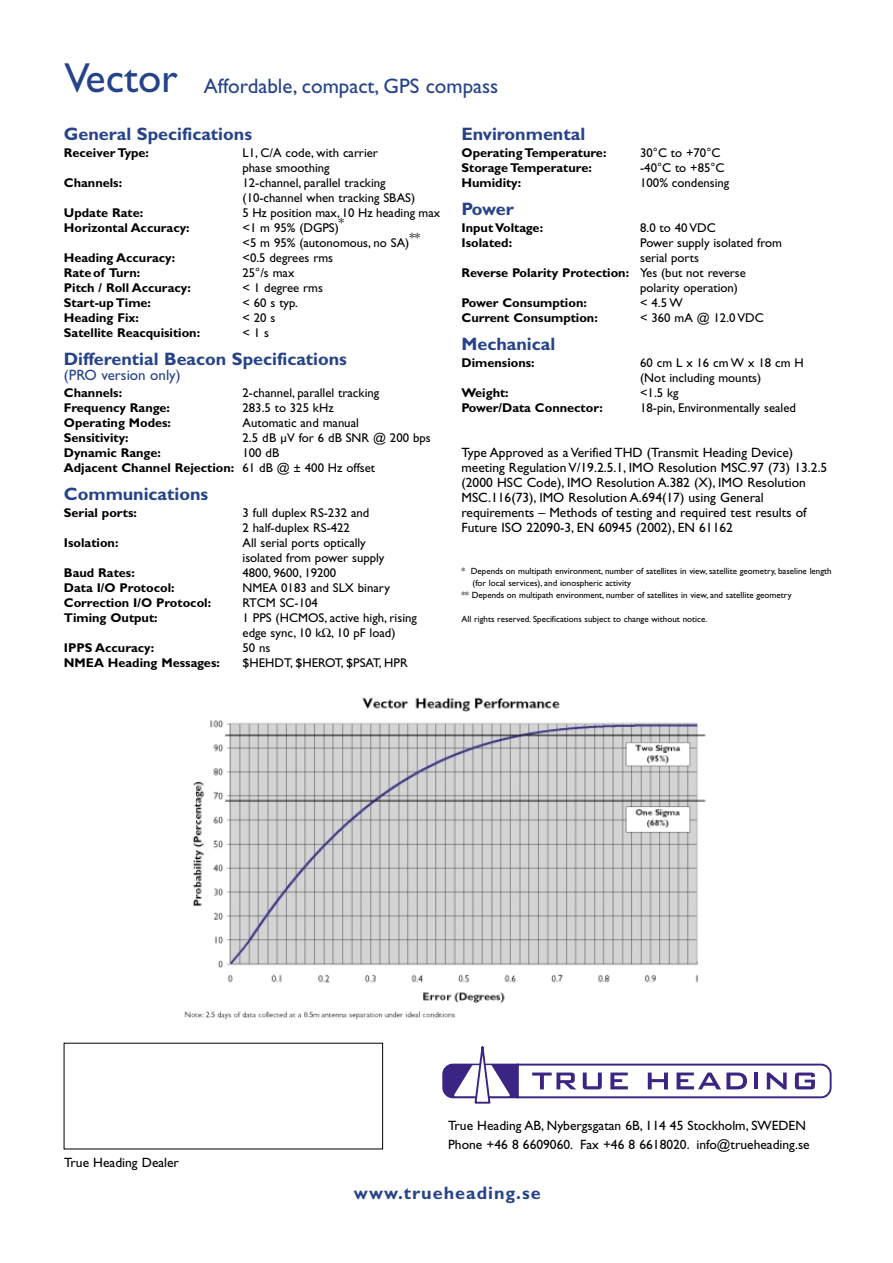
<style>
.page{position:relative;width:893px;height:1263px;background:#fff}
.page>*{position:absolute;margin:0;border:0;box-sizing:border-box;transform-origin:0 0}
.t1{font:21px "Gill Sans";color:#26438a}
.t2{font:700 18px "Gill Sans";color:#26438a}
.t3{font:700 18px "Gill Sans";letter-spacing:.055em;color:#26438a}
.t4{font:15px "Gill Sans";color:#26438a}
.t5{font:13.5px/15px "Gill Sans";color:#000}
.t6{font:12.75px/15px "Gill Sans";color:#000}
.t7{font:700 12.75px/15px "Gill Sans";color:#000}
.t8{font:9px "Gill Sans";color:#000}
.s1{font-size:42px}
.s2{font-weight:400}
</style>
<div class="page">
<img style="left:184px;top:697px;width:522px;height:323px">
<svg style="left:442px;top:1046px;width:390px;height:58px"></svg>
<h1 class="t1" style="left:64px;top:78px;width:435px"><span class="s1">Vector</span> Affordable, compact, GPS compass</h1>
<h2 class="t2" style="left:64px;top:128px;width:190px">General Specifications</h2>
<p class="t7" style="left:64px;top:147px;width:87px">Receiver Type:</p>
<p class="t6" style="left:242px;top:147px;width:137px">L1, C/A code, with carrier phase smoothing</p>
<p class="t7" style="left:64px;top:177px;width:60px">Channels:</p>
<p class="t6" style="left:242px;top:177px;width:174px">12-channel, parallel tracking (10-channel when tracking SBAS)</p>
<p class="t7" style="left:64px;top:207px;width:81px">Update Rate:</p>
<p class="t6" style="left:242px;top:207px;width:199px">5 Hz position max, 10 Hz heading max</p>
<p class="t7" style="left:64px;top:222px;width:127px">Horizontal Accuracy:</p>
<p class="t6" style="left:242px;top:222px;width:179px">&lt;1 m 95% (DGPS)*<br>&lt;5 m 95% (autonomous, no SA)**</p>
<p class="t7" style="left:64px;top:252px;width:113px">Heading Accuracy:</p>
<p class="t6" style="left:242px;top:252px;width:92px">&lt;0.5 degrees rms</p>
<p class="t7" style="left:64px;top:267px;width:78px">Rate of Turn:</p>
<p class="t6" style="left:242px;top:267px;width:53px">25°/s max</p>
<p class="t7" style="left:64px;top:282px;width:128px">Pitch / Roll Accuracy:</p>
<p class="t6" style="left:242px;top:282px;width:82px">&lt; 1 degree rms</p>
<p class="t7" style="left:64px;top:297px;width:89px">Start-up Time:</p>
<p class="t6" style="left:242px;top:297px;width:57px">&lt; 60 s typ.</p>
<p class="t7" style="left:64px;top:312px;width:77px">Heading Fix:</p>
<p class="t6" style="left:242px;top:312px;width:34px">&lt; 20 s</p>
<p class="t7" style="left:64px;top:327px;width:138px">Satellite Reacquisition:</p>
<p class="t6" style="left:242px;top:327px;width:28px">&lt; 1 s</p>
<h2 class="t2" style="left:64px;top:353px;width:284px">Differential Beacon Specifications</h2>
<p class="t4" style="left:64px;top:370px;width:118px">(PRO version only)</p>
<p class="t7" style="left:64px;top:387px;width:60px">Channels:</p>
<p class="t6" style="left:242px;top:387px;width:138px">2-channel, parallel tracking</p>
<p class="t7" style="left:64px;top:402px;width:108px">Frequency Range:</p>
<p class="t6" style="left:242px;top:402px;width:93px">283.5 to 325 kHz</p>
<p class="t7" style="left:64px;top:417px;width:109px">Operating Modes:</p>
<p class="t6" style="left:242px;top:417px;width:118px">Automatic and manual</p>
<p class="t7" style="left:64px;top:432px;width:66px">Sensitivity:</p>
<p class="t6" style="left:242px;top:432px;width:190px">2.5 dB µV for 6 dB SNR @ 200 bps</p>
<p class="t7" style="left:64px;top:447px;width:98px">Dynamic Range:</p>
<p class="t7" style="left:64px;top:447px;width:313px;text-indent:179px"><span class="s2">100 dB<br></span>Adjacent Channel Rejection: <span class="s2">61 dB @ ± 400 Hz offset</span></p>
<h2 class="t2" style="left:64px;top:488px;width:146px">Communications</h2>
<p class="t7" style="left:64px;top:507px;width:75px">Serial ports:</p>
<p class="t6" style="left:242px;top:507px;width:128px">3 full duplex RS-232 and<br>2 half-duplex RS-422</p>
<p class="t7" style="left:64px;top:537px;width:56px">Isolation:</p>
<p class="t6" style="left:242px;top:537px;width:143px">All serial ports optically isolated from power supply</p>
<p class="t7" style="left:64px;top:567px;width:72px">Baud Rates:</p>
<p class="t6" style="left:242px;top:567px;width:95px">4800, 9600, 19200</p>
<p class="t7" style="left:64px;top:582px;width:112px">Data I/O Protocol:</p>
<p class="t6" style="left:242px;top:582px;width:149px">NMEA 0183 and SLX binary</p>
<p class="t7" style="left:64px;top:597px;width:149px">Correction I/O Protocol:</p>
<p class="t6" style="left:242px;top:597px;width:77px">RTCM SC-104</p>
<p class="t7" style="left:64px;top:612px;width:95px">Timing Output:</p>
<p class="t6" style="left:242px;top:612px;width:176px">1 PPS (HCMOS, active high, rising edge sync, 10 k , 10 pF load)</p>
<p class="t7" style="left:64px;top:642px;width:92px">IPPS Accuracy:</p>
<p class="t6" style="left:242px;top:642px;width:29px">50 ns</p>
<p class="t7" style="left:64px;top:657px;width:157px">NMEA Heading Messages:</p>
<p class="t6" style="left:242px;top:657px;width:167px">$HEHDT, $HEROT, $PSAT, HPR</p>
<h2 class="t2" style="left:461px;top:128px;width:125px">Environmental</h2>
<p class="t7" style="left:461px;top:147px;width:146px">Operating Temperature:</p>
<p class="t6" style="left:640px;top:147px;width:82px">30°C to +70°C</p>
<p class="t7" style="left:461px;top:162px;width:132px">Storage Temperature:</p>
<p class="t6" style="left:640px;top:162px;width:86px">-40°C to +85°C</p>
<p class="t7" style="left:461px;top:177px;width:61px">Humidity:</p>
<p class="t6" style="left:640px;top:177px;width:91px">100% condensing</p>
<h2 class="t2" style="left:461px;top:203px;width:54px">Power</h2>
<p class="t7" style="left:461px;top:222px;width:83px">Input Voltage:</p>
<p class="t6" style="left:640px;top:222px;width:77px">8.0 to 40 VDC</p>
<p class="t7" style="left:461px;top:237px;width:52px">Isolated:</p>
<p class="t6" style="left:640px;top:237px;width:143px">Power supply isolated from</p>
<p class="t6" style="left:640px;top:252px;width:60px">serial ports</p>
<p class="t7" style="left:461px;top:267px;width:286px">Reverse Polarity Protection: <span class="s2">Yes (but not reverse</span></p>
<p class="t6" style="left:640px;top:282px;width:99px">polarity operation)</p>
<p class="t7" style="left:461px;top:297px;width:127px">Power Consumption:</p>
<p class="t6" style="left:640px;top:297px;width:44px">&lt; 4.5 W</p>
<p class="t7" style="left:461px;top:312px;width:138px">Current Consumption:</p>
<p class="t6" style="left:640px;top:312px;width:125px">&lt; 360 mA @ 12.0 VDC</p>
<h2 class="t2" style="left:461px;top:338px;width:95px">Mechanical</h2>
<p class="t7" style="left:461px;top:357px;width:75px">Dimensions:</p>
<p class="t6" style="left:640px;top:357px;width:165px">60 cm L x 16 cm W x 18 cm H (Not including mounts)</p>
<p class="t7" style="left:461px;top:387px;width:49px">Weight:</p>
<p class="t6" style="left:640px;top:387px;width:40px">&lt;1.5 kg</p>
<p class="t7" style="left:461px;top:402px;width:143px">Power/Data Connector:</p>
<p class="t6" style="left:640px;top:402px;width:157px">18-pin, Environmentally sealed</p>
<p class="t5" style="left:461px;top:447px;width:367px">Type Approved as a Verified THD (Transmit Heading Device) meeting Regulation V/19.2.5.1, IMO Resolution MSC.97 (73) 13.2.5 (2000 HSC Code), IMO Resolution A.382 (X), IMO Resolution MSC.116(73), IMO Resolution A.694(17) using General requirements – Methods of testing and required test results of Future ISO 22090-3, EN 60945 (2002), EN 61162</p>
<p class="t8" style="left:461px;top:568px;width:372px">* Depends on multipath environment, number of satellites in view, satellite geometry, baseline length</p>
<p class="t8" style="left:472px;top:580px;width:160px">(for local services), and ionospheric activity</p>
<p class="t8" style="left:461px;top:592px;width:331px">** Depends on multipath environment, number of satellites in view, and satellite geometry</p>
<p class="t8" style="left:461px;top:616px;width:247px">All rights reserved. Specifications subject to change without notice.</p>
<p class="t5" style="left:64px;top:1156px;width:116px">True Heading Dealer</p>
<p class="t5" style="left:448px;top:1117px;width:363px;line-height:19.5px">True Heading AB, Nybergsgatan 6B, 114 45 Stockholm, SWEDEN<br>Phone +46 8 6609060. Fax +46 8 6618020. info@trueheading.se</p>
<h2 class="t3" style="left:354px;top:1187px;width:188px">www.trueheading.se</h2>
</div>
